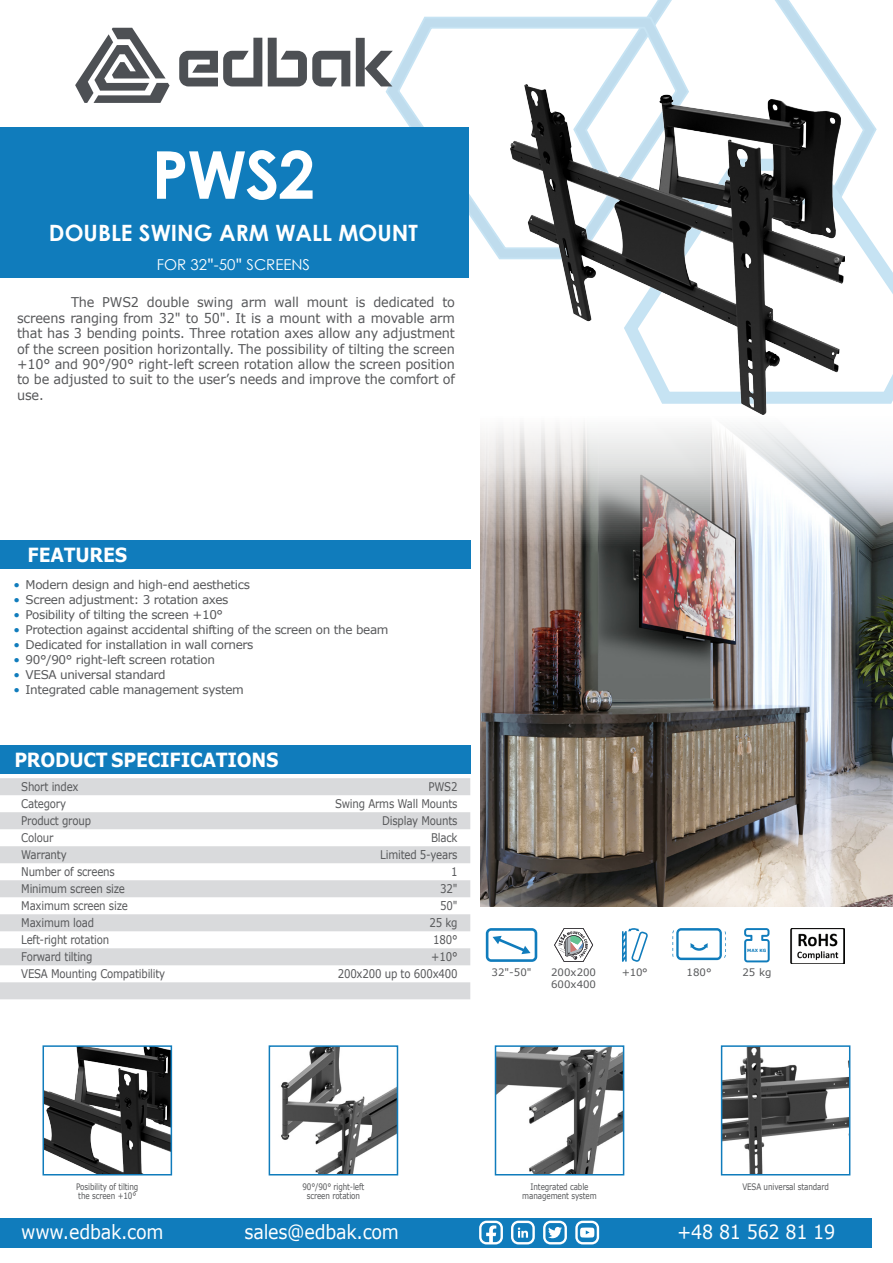
<style>
.page{position:relative;width:893px;height:1263px;background:#fff}
.page>*{position:absolute;margin:0;border:0;box-sizing:border-box;transform-origin:0 0}
.t1{font:700 66px "Century Gothic";color:#fff}
.t2{font:700 22.5px "Century Gothic";color:#fff}
.t3{font:19.5px "Verdana";letter-spacing:-.015em;color:#fff;scale:.9 1}
.t4{font:700 19.5px "Verdana";letter-spacing:-.015em;color:#fff;scale:.9 1}
.t5{font:15px "Century Gothic";color:#fff}
.t6{font:13.5px/15.5px "Verdana";letter-spacing:-.01em;color:#57585a;text-align:justify;scale:.95 1}
.t7{font:12px "Verdana";letter-spacing:-.03em;color:#57585a}
.t8{font:12px "Verdana";letter-spacing:-.03em;color:#57585a;scale:.85 1}
.t9{font:10.2px "Verdana";color:#57585a}
.t10{font:9px "Verdana";letter-spacing:-.015em;color:#57585a;scale:.81 1}
.t11{font:700 4.35px "Verdana";color:#107cbc}
.s1{font-family:"Verdana"}
.s2{color:#107cbc}
</style>
<div class="page">
<div style="left:0;top:1218px;width:872px;height:29px;background:#107cbc"></div>
<div style="left:0;top:745px;width:471px;height:29px;background:#107cbc"></div>
<div style="left:0;top:540px;width:471px;height:29px;background:#107cbc"></div>
<svg style="left:648px;top:0;width:229px;height:157px"></svg>
<svg style="left:385px;top:15px;width:305px;height:245px"></svg>
<svg style="left:844px;top:157px;width:49px;height:245px"></svg>
<div style="left:0;top:127px;width:469px;height:151px;background:#107cbc"></div>
<svg style="left:75px;top:28px;width:95px;height:75px"></svg>
<svg style="left:268px;top:38px;width:82px;height:48px"></svg>
<svg style="left:179px;top:38px;width:83px;height:48px"></svg>
<svg style="left:356px;top:38px;width:37px;height:48px"></svg>
<svg style="left:479px;top:1221px;width:24px;height:23px"></svg>
<svg style="left:511px;top:1221px;width:24px;height:23px"></svg>
<svg style="left:543px;top:1221px;width:24px;height:23px"></svg>
<svg style="left:575px;top:1221px;width:24px;height:23px"></svg>
<img style="left:480px;top:402px;width:413px;height:504px">
<img style="left:510px;top:84px;width:334px;height:330px">
<svg style="left:486px;top:928px;width:51px;height:34px"></svg>
<svg style="left:554px;top:928px;width:39px;height:34px"></svg>
<svg style="left:622px;top:928px;width:26px;height:34px"></svg>
<svg style="left:672px;top:928px;width:54px;height:32px"></svg>
<svg style="left:744px;top:928px;width:26px;height:34px"></svg>
<img style="left:790px;top:928px;width:55px;height:36px">
<img style="left:281px;top:1048px;width:114px;height:124px">
<div style="left:269px;top:1045px;width:129px;height:130px;border:2px solid #107cbc"></div>
<img style="left:498px;top:1048px;width:123px;height:124px">
<div style="left:495px;top:1045px;width:129px;height:130px;border:2px solid #107cbc"></div>
<img style="left:724px;top:1048px;width:123px;height:124px">
<div style="left:721px;top:1045px;width:129px;height:130px;border:2px solid #107cbc"></div>
<img style="left:46px;top:1048px;width:123px;height:124px">
<div style="left:43px;top:1045px;width:129px;height:130px;border:2px solid #107cbc"></div>
<svg style="left:0;top:778px;width:470px;height:221px;fill:#d9dadc"></svg>
<p class="t1" style="left:152px;top:125px;width:165px">PWS2</p>
<p class="t2" style="left:49px;top:216px;width:370px">DOUBLE SWING ARM WALL MOUNT</p>
<p class="t5" style="left:157px;top:255px;width:155px">FOR 32<span class="s1">"</span>-50<span class="s1">"</span> SCREENS</p>
<p class="t6" style="left:17px;top:295px;width:463px;text-indent:54px">The PWS2 double swing arm wall mount is dedicated to screens ranging from 32" to 50". It is a mount with a movable arm that has 3 bending points. Three rotation axes allow any adjustment of the screen position horizontally. The possibility of tilting the screen +10° and 90°/90° right-left screen rotation allow the screen position to be adjusted to suit to the user’s needs and improve the comfort of use.</p>
<p class="t4" style="left:28px;top:541px;width:112px">FEATURES</p>
<p class="t7" style="left:14px;top:576px;width:238px"><span class="s2">•</span> Modern design and high-end aesthetics</p>
<p class="t7" style="left:14px;top:591px;width:216px"><span class="s2">•</span> Screen adjustment: 3 rotation axes</p>
<p class="t7" style="left:14px;top:606px;width:211px"><span class="s2">•</span> Posibility of tilting the screen +10°</p>
<p class="t7" style="left:14px;top:621px;width:376px"><span class="s2">•</span> Protection against accidental shifting of the screen on the beam</p>
<p class="t7" style="left:14px;top:636px;width:241px"><span class="s2">•</span> Dedicated for installation in wall corners</p>
<p class="t7" style="left:14px;top:651px;width:203px"><span class="s2">•</span> 90°/90° right-left screen rotation</p>
<p class="t7" style="left:14px;top:666px;width:154px"><span class="s2">•</span> VESA universal standard</p>
<p class="t7" style="left:14px;top:681px;width:232px"><span class="s2">•</span> Integrated cable management system</p>
<p class="t4" style="left:14px;top:746px;width:295px">PRODUCT SPECIFICATIONS</p>
<p class="t8" style="left:21px;top:778px;width:69px">Short index</p>
<p class="t8" style="left:428px;top:778px;width:36px">PWS2</p>
<p class="t8" style="left:21px;top:795px;width:54px">Category</p>
<p class="t8" style="left:335px;top:795px;width:146px">Swing Arms Wall Mounts</p>
<p class="t8" style="left:21px;top:812px;width:84px">Product group</p>
<p class="t8" style="left:382px;top:812px;width:90px">Display Mounts</p>
<p class="t8" style="left:21px;top:829px;width:39px">Colour</p>
<p class="t8" style="left:431px;top:829px;width:33px">Black</p>
<p class="t8" style="left:21px;top:846px;width:55px">Warranty</p>
<p class="t8" style="left:380px;top:846px;width:92px">Limited 5-years</p>
<p class="t8" style="left:21px;top:863px;width:112px">Number of screens</p>
<p class="t8" style="left:451px;top:863px;width:9px">1</p>
<p class="t8" style="left:21px;top:880px;width:124px">Minimum screen size</p>
<p class="t8" style="left:440px;top:880px;width:22px">32"</p>
<p class="t8" style="left:21px;top:897px;width:127px">Maximum screen size</p>
<p class="t8" style="left:440px;top:897px;width:22px">50"</p>
<p class="t8" style="left:21px;top:914px;width:87px">Maximum load</p>
<p class="t8" style="left:429px;top:914px;width:35px">25 kg</p>
<p class="t8" style="left:21px;top:931px;width:105px">Left-right rotation</p>
<p class="t8" style="left:433px;top:931px;width:30px">180°</p>
<p class="t8" style="left:21px;top:948px;width:85px">Forward tilting</p>
<p class="t8" style="left:431px;top:948px;width:32px">+10°</p>
<p class="t8" style="left:21px;top:965px;width:171px">VESA Mounting Compatibility</p>
<p class="t8" style="left:338px;top:965px;width:142px">200x200 up to 600x400</p>
<p class="t9" style="left:492px;top:965px;width:41px">32"-50"</p>
<p class="t9" style="left:551px;top:965px;width:46px">200x200</p>
<p class="t9" style="left:551px;top:977px;width:46px">600x400</p>
<p class="t11" style="left:747px;top:947px;width:21px">MAX KG</p>
<p class="t9" style="left:622px;top:965px;width:27px">+10°</p>
<p class="t9" style="left:687px;top:965px;width:26px">180°</p>
<p class="t9" style="left:742px;top:965px;width:30px">25 kg</p>
<p class="t10" style="left:76px;top:1180px;width:78px">Posibility of tilting</p>
<p class="t10" style="left:742px;top:1180px;width:108px">VESA universal standard</p>
<p class="t10" style="left:78px;top:1189px;width:73px">the screen +10°</p>
<p class="t10" style="left:302px;top:1180px;width:78px">90°/90° right-left</p>
<p class="t10" style="left:307px;top:1189px;width:67px">screen rotation</p>
<p class="t10" style="left:531px;top:1180px;width:73px">Integrated cable</p>
<p class="t10" style="left:522px;top:1189px;width:93px">management system</p>
<p class="t3" style="left:21px;top:1219px;width:160px">www.edbak.com</p>
<p class="t3" style="left:245px;top:1219px;width:173px">sales@edbak.com</p>
<p class="t3" style="left:677px;top:1219px;width:177px">+48 81 562 81 19</p>
</div>
